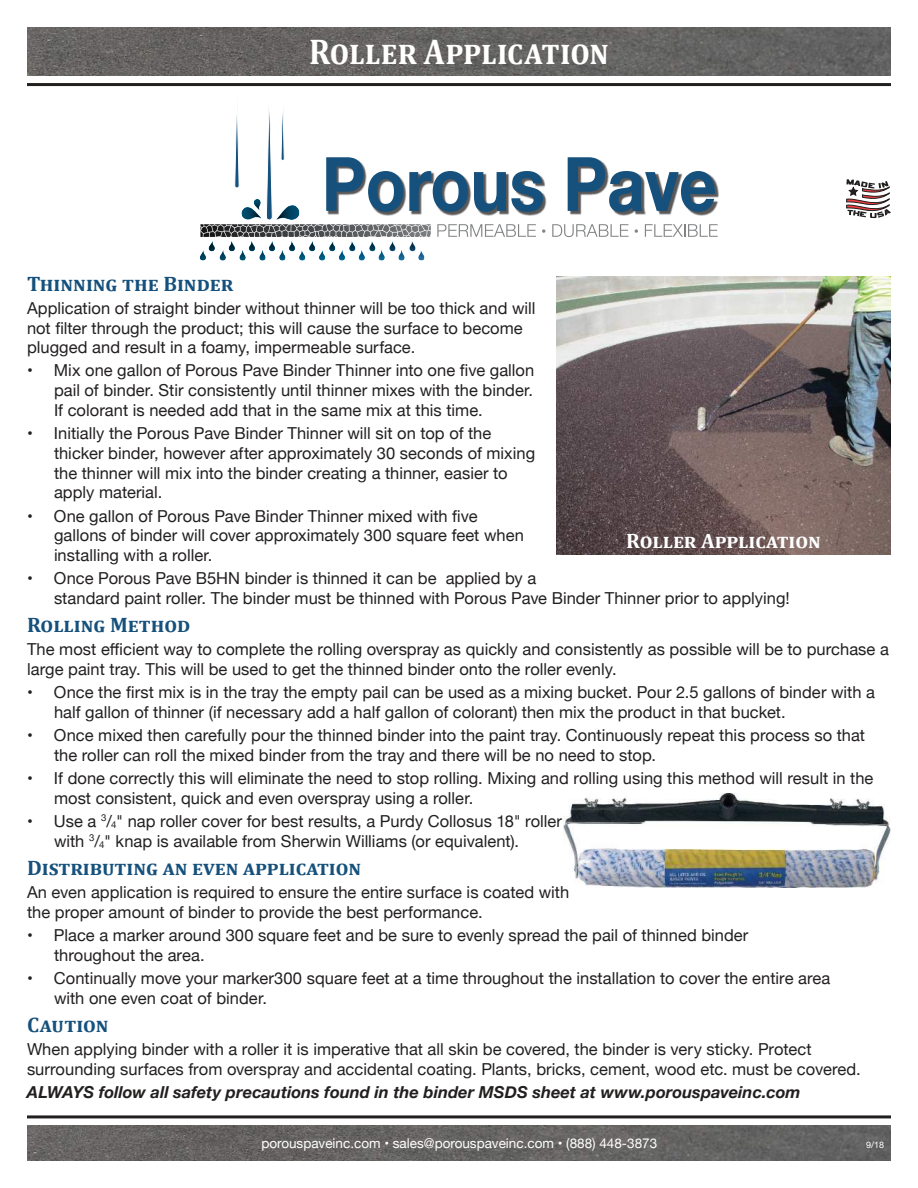
<style>
.page{position:relative;width:918px;height:1188px;background:#fff}
.page>*{position:absolute;margin:0;border:0;box-sizing:border-box;transform-origin:0 0}
.t1{font:700 36px "Cambria";letter-spacing:-.01em;color:#fff;scale:.89 1}
.t2{font:700 21px "Cambria";color:#15517c}
.t3{font:700 21px "Cambria";color:#fff}
.t4{font:16.5px/19.8px "Helvetica Neue";color:#221f1f}
.t5{font:italic 700 16.5px "Helvetica Neue";color:#221f1f}
.t6{font:13.5px "Helvetica Neue";color:#fff}
.t7{font:9px "Helvetica Neue";color:#fff}
.s1{font-size:9.6px}
</style>
<div class="page">
<svg style="left:552px;top:224px;width:77px;height:13px"></svg>
<svg style="left:635px;top:229px;width:3px;height:4px"></svg>
<svg style="left:645px;top:224px;width:73px;height:13px"></svg>
<img style="left:545px;top:157px;width:173px;height:59px">
<svg style="left:200px;top:108px;width:345px;height:153px"></svg>
<svg style="left:568px;top:157px;width:147px;height:55px"></svg>
<svg style="left:846px;top:179px;width:45px;height:39px"></svg>
<img style="left:27px;top:27px;width:864px;height:49px">
<hr style="left:27px;top:83px;width:864px;height:3px;background:#221f1f">
<img style="left:27px;top:1126px;width:864px;height:35px">
<hr style="left:27px;top:1115px;width:864px;height:3px;background:#221f1f">
<img style="left:556px;top:277px;width:335px;height:278px">
<img style="left:563px;top:794px;width:327px;height:94px">
<h1 class="t1" style="left:309px;top:27px;width:338px">Roller Application</h1>
<p class="t2" style="left:27px;top:269px;width:208px">Thinning the Binder</p>
<p class="t4" style="left:27px;top:299px;width:510px">Application of straight binder without thinner will be too thick and will not filter through the product; this will cause the surface to become plugged and result in a foamy, impermeable surface.</p>
<p class="t4" style="left:54px;top:362px;width:482px;text-align:justify;text-indent:-27px">• Mix one gallon of Porous Pave Binder Thinner into one five gallon pail of binder. Stir consistently until thinner mixes with the binder.<br>If colorant is needed add that in the same mix at this time.</p>
<p class="t4" style="left:54px;top:424px;width:483px;text-indent:-27px">• Initially the Porous Pave Binder Thinner will sit on top of the thicker binder, however after approximately 30 seconds of mixing the thinner will mix into the binder creating a thinner, easier to apply material.</p>
<p class="t4" style="left:54px;top:507px;width:471px;text-indent:-27px">• One gallon of Porous Pave Binder Thinner mixed with five gallons of binder will cover approximately 300 square feet when installing with a roller.</p>
<p class="t4" style="left:54px;top:569px;width:737px;text-indent:-27px">• Once Porous Pave B5HN binder is thinned it can be applied by a<br>standard paint roller. The binder must be thinned with Porous Pave Binder Thinner prior to applying!</p>
<p class="t2" style="left:27px;top:610px;width:165px">Rolling Method</p>
<p class="t4" style="left:27px;top:641px;width:863px">The most efÏcient way to complete the rolling overspray as quickly and consistently as possible will be to purchase a large paint tray. This will be used to get the thinned binder onto the roller evenly.</p>
<p class="t4" style="left:54px;top:683px;width:823px;text-indent:-27px">• Once the first mix is in the tray the empty pail can be used as a mixing bucket. Pour 2.5 gallons of binder with a half gallon of thinner (if necessary add a half gallon of colorant) then mix the product in that bucket.</p>
<p class="t4" style="left:54px;top:726px;width:813px;text-indent:-27px">• Once mixed then carefully pour the thinned binder into the paint tray. Continuously repeat this process so that the roller can roll the mixed binder from the tray and there will be no need to stop.</p>
<p class="t4" style="left:54px;top:769px;width:821px;text-indent:-27px">• If done correctly this will eliminate the need to stop rolling. Mixing and rolling using this method will result in the most consistent, quick and even overspray using a roller.</p>
<p class="t4" style="left:54px;top:812px;width:510px;text-indent:-27px">• Use a <sup>3</sup>/<span class="s1">4</span>" nap roller cover for best results, a Purdy Collosus 18" roller with <sup>3</sup>/<span class="s1">4</span>" knap is available from Sherwin Williams (or equivalent).</p>
<p class="t2" style="left:27px;top:853px;width:336px">Distributing an even application</p>
<p class="t4" style="left:27px;top:883px;width:544px">An even application is required to ensure the entire surface is coated with the proper amount of binder to provide the best performance.</p>
<p class="t4" style="left:54px;top:926px;width:696px;text-indent:-27px">• Place a marker around 300 square feet and be sure to evenly spread the pail of thinned binder throughout the area.</p>
<p class="t4" style="left:54px;top:969px;width:778px;text-indent:-27px">• Continually move your marker300 square feet at a time throughout the installation to cover the entire area with one even coat of binder.</p>
<p class="t2" style="left:27px;top:1010px;width:83px">Caution</p>
<p class="t4" style="left:27px;top:1040px;width:835px">When applying binder with a roller it is imperative that all skin be covered, the binder is very sticky. Protect surrounding surfaces from overspray and accidental coating. Plants, bricks, cement, wood etc. must be covered.</p>
<p class="t5" style="left:27px;top:1086px;width:775px">ALWAYS follow all safety precautions found in the binder MSDS sheet at www.porouspaveinc.com</p>
<p class="t3" style="left:626px;top:526px;width:196px">Roller Application</p>
<p class="t6" style="left:261px;top:1133px;width:397px">porouspaveinc.com • sales@porouspaveinc.com • (888) 448-3873</p>
<p class="t7" style="left:866px;top:1138px;width:20px">9/18</p>
</div>
